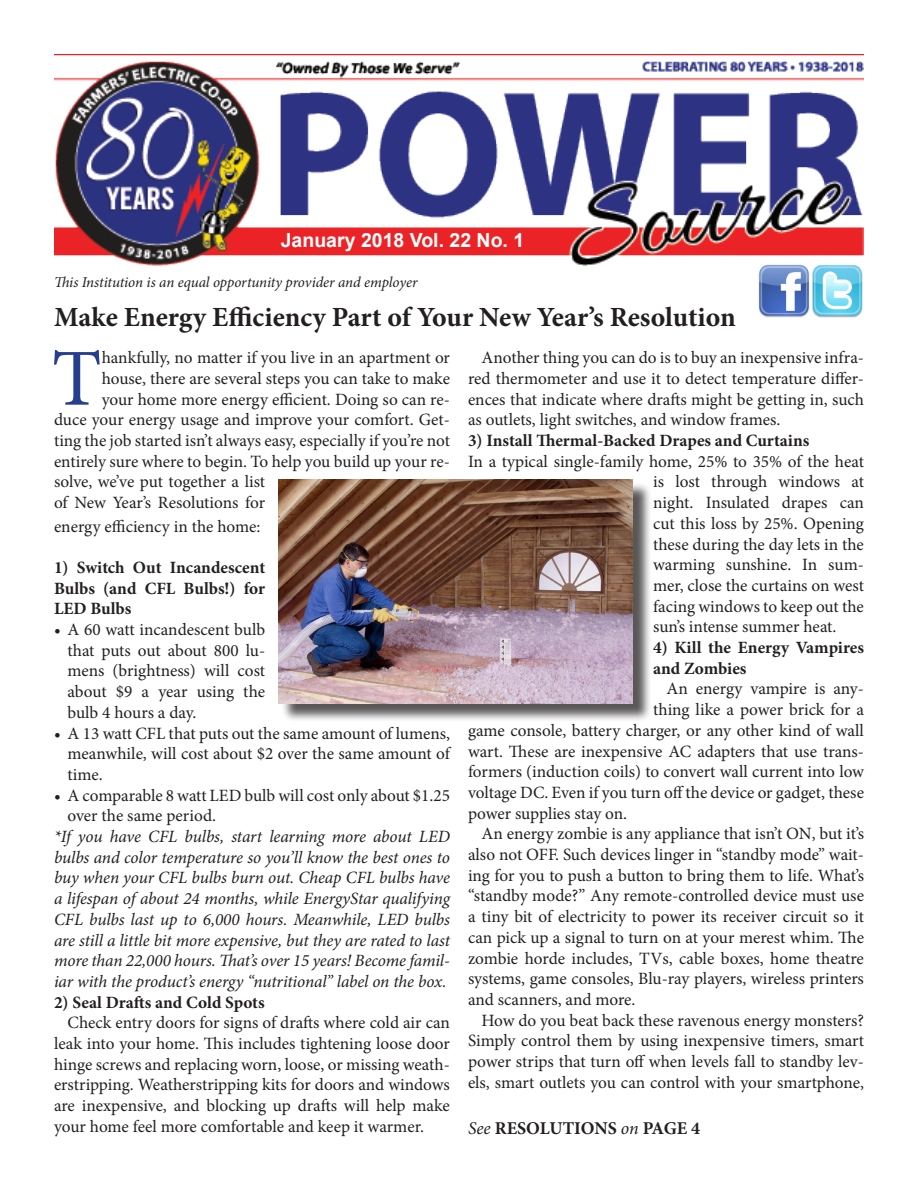
<style>
.page{position:relative;width:918px;height:1188px;background:#fff}
.page>*{position:absolute;margin:0;border:0;box-sizing:border-box;transform-origin:0 0}
.t1{font:81px "Minion Pro";color:#253f8e}
.t2{font:700 27.75px "Minion Pro";color:#231f20}
.t3{font:700 19.5px "Arial";color:#fff}
.t4{font:700 18px "Minion Pro";color:#231f20}
.t5{font:17.25px/20.7px "Minion Pro";letter-spacing:-.005em;color:#231f20;text-align:justify}
.t6{font:italic 17.25px/20.7px "Minion Pro";letter-spacing:-.01em;color:#231f20;text-align:justify}
.t7{font:700 17.25px/20.7px "Minion Pro";color:#231f20;text-align:justify}
.t8{font:italic 15px "Minion Pro";letter-spacing:-.01em;color:#231f20}
.s1{font-weight:400;font-style:italic}
</style>
<div class="page">
<img style="left:54px;top:54px;width:810px;height:212px">
<img style="left:757px;top:264px;width:107px;height:53px">
<div style="left:281px;top:482px;width:370px;height:240px;background:#231f20;opacity:.75"></div>
<img style="left:279px;top:480px;width:354px;height:224px">
<p class="t3" style="left:281px;top:228px;width:245px">January 2018 Vol. 22 No. 1</p>
<p class="t8" style="left:54px;top:272px;width:365px">This Institution is an equal opportunity provider and employer</p>
<p class="t2" style="left:54px;top:297px;width:683px">Make Energy Efficiency Part of Your New Year’s Resolution</p>
<p class="t1" style="left:52px;top:325px;width:51px">T</p>
<p class="t5" style="left:102px;top:348px;width:350px">hankfully, no matter if you live in an apartment or</p>
<p class="t5" style="left:102px;top:368px;width:350px">house, there are several steps you can take to make</p>
<p class="t5" style="left:102px;top:389px;width:350px">your home more energy efficient. Doing so can re-</p>
<p class="t5" style="left:54px;top:410px;width:397px">duce your energy usage and improve your comfort. Get-</p>
<p class="t5" style="left:54px;top:430px;width:398px">ting the job started isn’t always easy, especially if you’re not</p>
<p class="t5" style="left:54px;top:451px;width:397px">entirely sure where to begin. To help you build up your re-</p>
<p class="t5" style="left:54px;top:472px;width:213px">solve, we’ve put together a list</p>
<p class="t5" style="left:54px;top:492px;width:213px">of New Year’s Resolutions for</p>
<p class="t5" style="left:54px;top:516px;width:208px">energy efficiency in the home:</p>
<p class="t7" style="left:54px;top:557px;width:213px">1) Switch Out Incandescent Bulbs (and CFL Bulbs!) for LED Bulbs</p>
<p class="t5" style="left:68px;top:619px;width:199px;text-indent:-14px">• A 60 watt incandescent bulb that puts out about 800 lu&shy;mens (brightness) will cost about $9 a year using the bulb 4 hours a day.</p>
<p class="t5" style="left:68px;top:723px;width:384px;text-indent:-14px">• A 13 watt CFL that puts out the same amount of lumens, meanwhile, will cost about $2 over the same amount of time.</p>
<p class="t5" style="left:68px;top:785px;width:384px;text-indent:-14px">• A comparable 8 watt LED bulb will cost only about $1.25 over the same period.</p>
<p class="t6" style="left:54px;top:826px;width:398px">*If you have CFL bulbs, start learning more about LED bulbs and color temperature so you’ll know the best ones to buy when your CFL bulbs burn out. Cheap CFL bulbs have a lifespan of about 24 months, while EnergyStar qualifying CFL bulbs last up to 6,000 hours. Meanwhile, LED bulbs are still a little bit more expensive, but they are rated to last more than 22,000 hours. That’s over 15 years! Become famil&shy;iar with the product’s energy “nutritional” label on the box.</p>
<p class="t7" style="left:54px;top:992px;width:212px">2) Seal Drafts and Cold Spots</p>
<p class="t5" style="left:54px;top:1013px;width:397px;text-indent:14px">Check entry doors for signs of drafts where cold air can leak into your home. This includes tightening loose door hinge screws and replacing worn, loose, or missing weath&shy;erstripping. Weatherstripping kits for doors and windows are inexpensive, and blocking up drafts will help make your home feel more comfortable and keep it warmer.</p>
<p class="t5" style="left:468px;top:348px;width:398px;text-indent:14px">Another thing you can do is to buy an inexpensive infra&shy;red thermometer and use it to detect temperature differ&shy;ences that indicate where drafts might be getting in, such as outlets, light switches, and window frames.</p>
<p class="t7" style="left:468px;top:430px;width:343px">3) Install Thermal-Backed Drapes and Curtains</p>
<p class="t5" style="left:653px;top:451px;width:212px;text-indent:-185px">In a typical single-family home, 25% to 35% of the heat is lost through windows at night. Insulated drapes can cut this loss by 25%. Opening these during the day lets in the warming sunshine. In sum&shy;mer, close the curtains on west facing windows to keep out the sun’s intense summer heat.</p>
<p class="t7" style="left:653px;top:637px;width:212px">4) Kill the Energy Vampires and Zombies</p>
<p class="t5" style="left:667px;top:679px;width:199px">An energy vampire is any-</p>
<p class="t5" style="left:653px;top:699px;width:212px">thing like a power brick for a</p>
<p class="t5" style="left:468px;top:720px;width:397px">game console, battery charger, or any other kind of wall</p>
<p class="t5" style="left:468px;top:741px;width:397px">wart. These are inexpensive AC adapters that use trans-</p>
<p class="t5" style="left:468px;top:762px;width:398px">formers (induction coils) to convert wall current into low</p>
<p class="t5" style="left:468px;top:782px;width:398px">voltage DC. Even if you turn off the device or gadget, these</p>
<p class="t5" style="left:468px;top:803px;width:161px">power supplies stay on.</p>
<p class="t5" style="left:468px;top:824px;width:398px;text-indent:14px">An energy zombie is any appliance that isn’t ON, but it’s also not OFF. Such devices linger in “standby mode” wait&shy;ing for you to push a button to bring them to life. What’s “standby mode?” Any remote-controlled device must use a tiny bit of electricity to power its receiver circuit so it can pick up a signal to turn on at your merest whim. The zombie horde includes, TVs, cable boxes, home theatre systems, game consoles, Blu-ray players, wireless printers and scanners, and more.</p>
<p class="t5" style="left:468px;top:1010px;width:398px;text-indent:14px">How do you beat back these ravenous energy monsters?<br>Simply control them by using inexpensive timers, smart power strips that turn off when levels fall to standby lev&shy;els, smart outlets you can control with your smartphone,</p>
<p class="t4" style="left:468px;top:1116px;width:234px"><span class="s1">See</span> RESOLUTIONS <span class="s1">on</span> PAGE 4</p>
</div>
